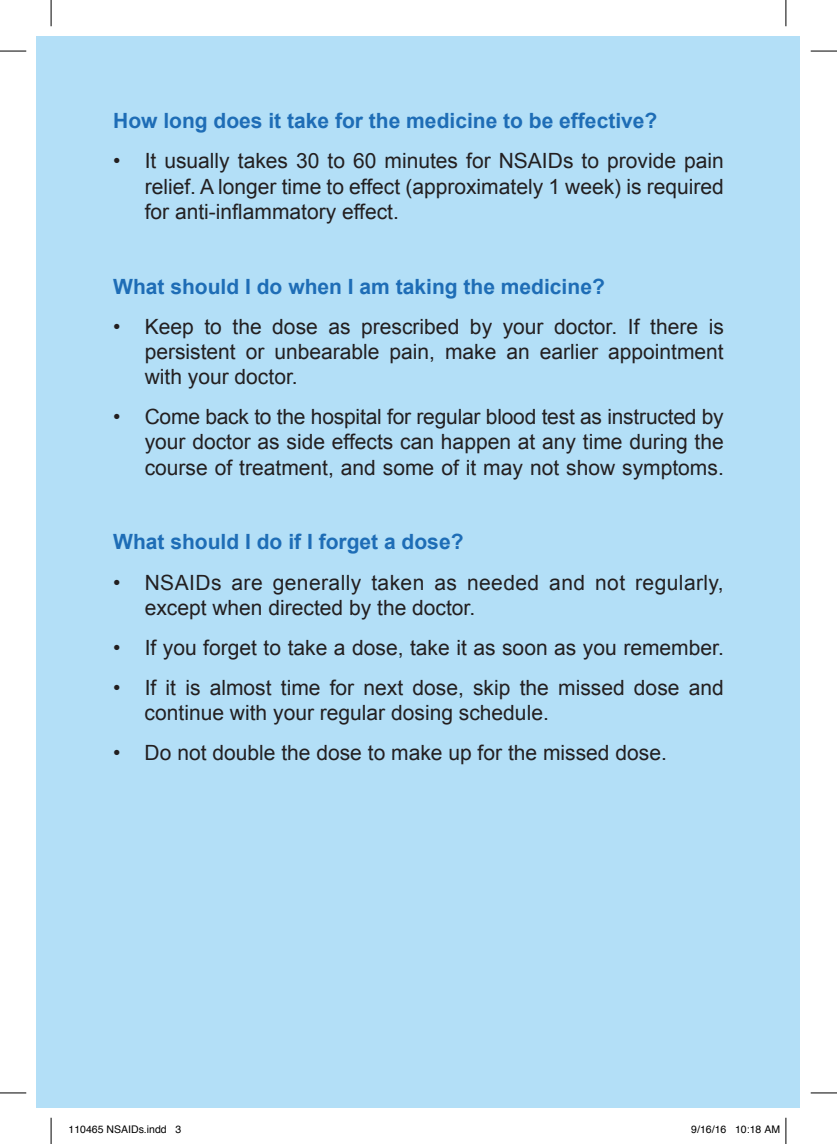
<style>
.page{position:relative;width:837px;height:1144px;background:#fff}
.page>*{position:absolute;margin:0;border:0;box-sizing:border-box;transform-origin:0 0}
.t1{font:21px/25.2px "Arial";color:#231f20;text-align:justify}
.t2{font:700 21px "Arial";color:#1e6db6}
.t3{font:21px/25.2px "Arial";letter-spacing:.02em;color:#231f20}
.t4{font:10.5px "Helvetica";color:#000}
</style>
<div class="page">
<div style="left:36px;top:36px;width:763px;height:1072px;background:#b3dff7"></div>
<svg style="left:0;top:51px;width:26px;height:1px"></svg>
<svg style="left:810px;top:51px;width:26px;height:1px"></svg>
<svg style="left:0;top:1092px;width:26px;height:1px"></svg>
<svg style="left:810px;top:1092px;width:26px;height:1px"></svg>
<svg style="left:51px;top:0;width:1px;height:26px"></svg>
<svg style="left:51px;top:1118px;width:1px;height:26px"></svg>
<svg style="left:785px;top:0;width:1px;height:26px"></svg>
<svg style="left:785px;top:1118px;width:1px;height:26px"></svg>
<p class="t2" style="left:113px;top:107px;width:545px">How long does it take for the medicine to be effective?</p>
<p class="t1" style="left:145px;top:149px;width:580px;text-indent:-32px">• It usually takes 30 to 60 minutes for NSAIDs to provide pain relief. A longer time to effect (approximately 1 week) is required for anti-inflammatory effect.</p>
<p class="t2" style="left:113px;top:272px;width:493px">What should I do when I am taking the medicine?</p>
<p class="t1" style="left:145px;top:314px;width:580px;text-indent:-31px">• Keep to the dose as prescribed by your doctor. If there is persistent or unbearable pain, make an earlier appointment with your doctor.</p>
<p class="t1" style="left:145px;top:404px;width:580px;text-indent:-31px">• Come back to the hospital for regular blood test as instructed by your doctor as side effects can happen at any time during the course of treatment, and some of it may not show symptoms.</p>
<p class="t2" style="left:113px;top:528px;width:352px">What should I do if I forget a dose?</p>
<p class="t3" style="left:145px;top:570px;width:580px;text-indent:-31px">• NSAIDs are generally taken as needed and not regularly, except when directed by the doctor.</p>
<p class="t1" style="left:113px;top:635px;width:612px">• If you forget to take a dose, take it as soon as you remember.</p>
<p class="t1" style="left:145px;top:675px;width:580px;text-indent:-31px">• If it is almost time for next dose, skip the missed dose and continue with your regular dosing schedule.</p>
<p class="t1" style="left:113px;top:740px;width:555px">• Do not double the dose to make up for the missed dose.</p>
<p class="t4" style="left:69px;top:1121px;width:114px">110465 NSAIDs.indd 3</p>
<p class="t4" style="left:691px;top:1121px;width:90px">9/16/16 10:18 AM</p>
</div>
